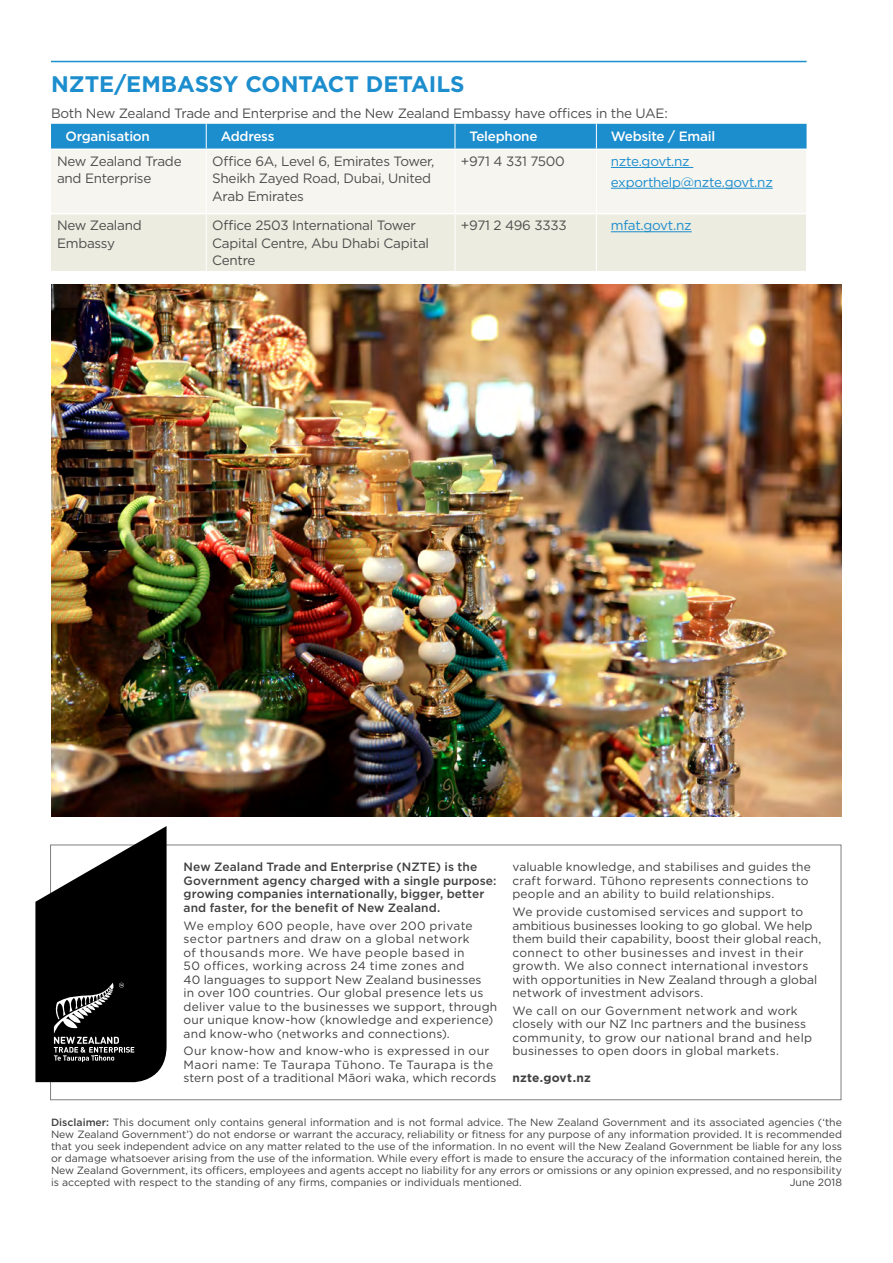
<style>
.page{position:relative;width:893px;height:1263px;background:#fff}
.page>*{position:absolute;margin:0;border:0;box-sizing:border-box;transform-origin:0 0}
.HEADING{font:700 22.5px "Gotham";color:#1c8dcd}
.Table_copy{font:13.5px/17.2px "Gotham";letter-spacing:-.02em;color:#4d4d4d}
.Body_copy{font:13.5px "Gotham";letter-spacing:-.02em;color:#4d4d4d}
.Table_hyperlink{font:13.5px "Gotham";letter-spacing:-.02em;color:#1c8dcd}
.table_head{font:500 13.5px "Gotham";letter-spacing:-.02em;color:#fff}
.CVP_8_5_11{font:12px/13.5px "Gotham";letter-spacing:.015em;color:#404040}
.CVP_8_5_11-2{font:500 12px/13.5px "Gotham";letter-spacing:.005em;color:#404040}
.CVP_8_5_11-3{font:700 12px "Gotham";letter-spacing:.015em;color:#404040}
.Body_9_11_5{font:10.5px/12px "Gotham";color:#404040;text-align:justify}
.s1{font-weight:500}
</style>
<div class="page">
<div style="left:51px;top:150px;width:755px;height:63px;background:#f6f5f0"></div>
<div style="left:51px;top:214px;width:755px;height:57px;background:#edece0"></div>
<div style="left:51px;top:124px;width:756px;height:25px;background:#1c8dcd"></div>
<hr style="left:596px;top:150px;width:1px;height:64px;background:#fff">
<hr style="left:596px;top:214px;width:1px;height:57px;background:#fff">
<hr style="left:455px;top:150px;width:1px;height:64px;background:#fff">
<hr style="left:455px;top:214px;width:1px;height:57px;background:#fff">
<hr style="left:206px;top:150px;width:1px;height:64px;background:#fff">
<hr style="left:206px;top:214px;width:1px;height:57px;background:#fff">
<hr style="left:51px;top:61px;width:756px;height:1px;background:#1c8dcd">
<hr style="left:611px;top:167px;width:82px;height:1px;background:#1c8dcd">
<hr style="left:611px;top:188px;width:162px;height:1px;background:#1c8dcd">
<hr style="left:611px;top:231px;width:81px;height:1px;background:#1c8dcd">
<img style="left:51px;top:285px;width:791px;height:531px">
<div style="left:50px;top:845px;width:791px;height:255px;background:#fff;border:1px solid #808080"></div>
<svg style="left:35px;top:826px;width:132px;height:256px"></svg>
<p class="HEADING" style="left:51px;top:69px;width:415px">NZTE/EMBASSY CONTACT DETAILS</p>
<p class="Body_copy" style="left:51px;top:104px;width:618px">Both New Zealand Trade and Enterprise and the New Zealand Embassy have offices in the UAE:</p>
<p class="table_head" style="left:66px;top:127px;width:86px">Organisation</p>
<p class="table_head" style="left:221px;top:127px;width:55px">Address</p>
<p class="table_head" style="left:469px;top:127px;width:70px">Telephone</p>
<p class="table_head" style="left:611px;top:127px;width:106px">Website / Email</p>
<p class="Table_copy" style="left:57px;top:152px;width:126px">New Zealand Trade and Enterprise</p>
<p class="Table_copy" style="left:212px;top:152px;width:224px">Office 6A, Level 6, Emirates Tower,<br>Sheikh Zayed Road, Dubai, United<br>Arab Emirates</p>
<p class="Table_copy" style="left:461px;top:152px;width:105px">+971 4 331 7500</p>
<p class="Table_hyperlink" style="left:611px;top:153px;width:80px">nzte.govt.nz</p>
<p class="Table_hyperlink" style="left:611px;top:173px;width:163px">exporthelp@nzte.govt.nz</p>
<p class="Table_copy" style="left:57px;top:217px;width:86px">New Zealand<br>Embassy</p>
<p class="Table_copy" style="left:212px;top:217px;width:218px">Office 2503 International Tower<br>Capital Centre, Abu Dhabi Capital<br>Centre</p>
<p class="Table_copy" style="left:461px;top:217px;width:107px">+971 2 496 3333</p>
<p class="Table_hyperlink" style="left:611px;top:217px;width:82px">mfat.govt.nz</p>
<p class="CVP_8_5_11" style="left:512px;top:860px;width:300px">valuable knowledge, and stabilises and guides the craft forward. Tūhono represents connections to people and an ability to build relationships.</p>
<p class="CVP_8_5_11" style="left:512px;top:905px;width:310px">We provide customised services and support to ambitious businesses looking to go global. We help them build their capability, boost their global reach, connect to other businesses and invest in their growth. We also connect international investors with opportunities in New Zealand through a global network of investment advisors.</p>
<p class="CVP_8_5_11" style="left:512px;top:1003px;width:301px">We call on our Government network and work closely with our NZ Inc partners and the business community, to grow our national brand and help businesses to open doors in global markets.</p>
<p class="CVP_8_5_11-3" style="left:512px;top:1070px;width:80px">nzte.govt.nz</p>
<p class="Body_9_11_5" style="left:51px;top:1116px;width:792px"><span class="s1">Disclaimer:</span> This document only contains general information and is not formal advice. The New Zealand Government and its associated agencies (‘the New Zealand Government’) do not endorse or warrant the accuracy, reliability or fitness for any purpose of any information provided. It is recommended that you seek independent advice on any matter related to the use of the information. In no event will the New Zealand Government be liable for any loss or damage whatsoever arising from the use of the information. While every effort is made to ensure the accuracy of the information contained herein, the New Zealand Government, its officers, employees and agents accept no liability for any errors or omissions or any opinion expressed, and no responsibility is accepted with respect to the standing of any firms, companies or individuals mentioned.</p>
<p class="CVP_8_5_11-2" style="left:184px;top:860px;width:314px">New Zealand Trade and Enterprise (NZTE) is the Government agency charged with a single purpose: growing companies internationally, bigger, better and faster, for the benefit of New Zealand.</p>
<p class="CVP_8_5_11" style="left:184px;top:918px;width:315px">We employ 600 people, have over 200 private sector partners and draw on a global network<br>of thousands more. We have people based in<br>50 offices, working across 24 time zones and<br>40 languages to support New Zealand businesses<br>in over 100 countries. Our global presence lets us deliver value to the businesses we support, through our unique know-how (knowledge and experience) and know-who (networks and connections).</p>
<p class="CVP_8_5_11" style="left:184px;top:1044px;width:314px">Our know-how and know-who is expressed in our<br>Maori name: Te Taurapa Tūhono. Te Taurapa is the stern post of a traditional Māori waka, which records</p>
<p class="Body_9_11_5" style="left:790px;top:1176px;width:54px">June 2018</p>
</div>
